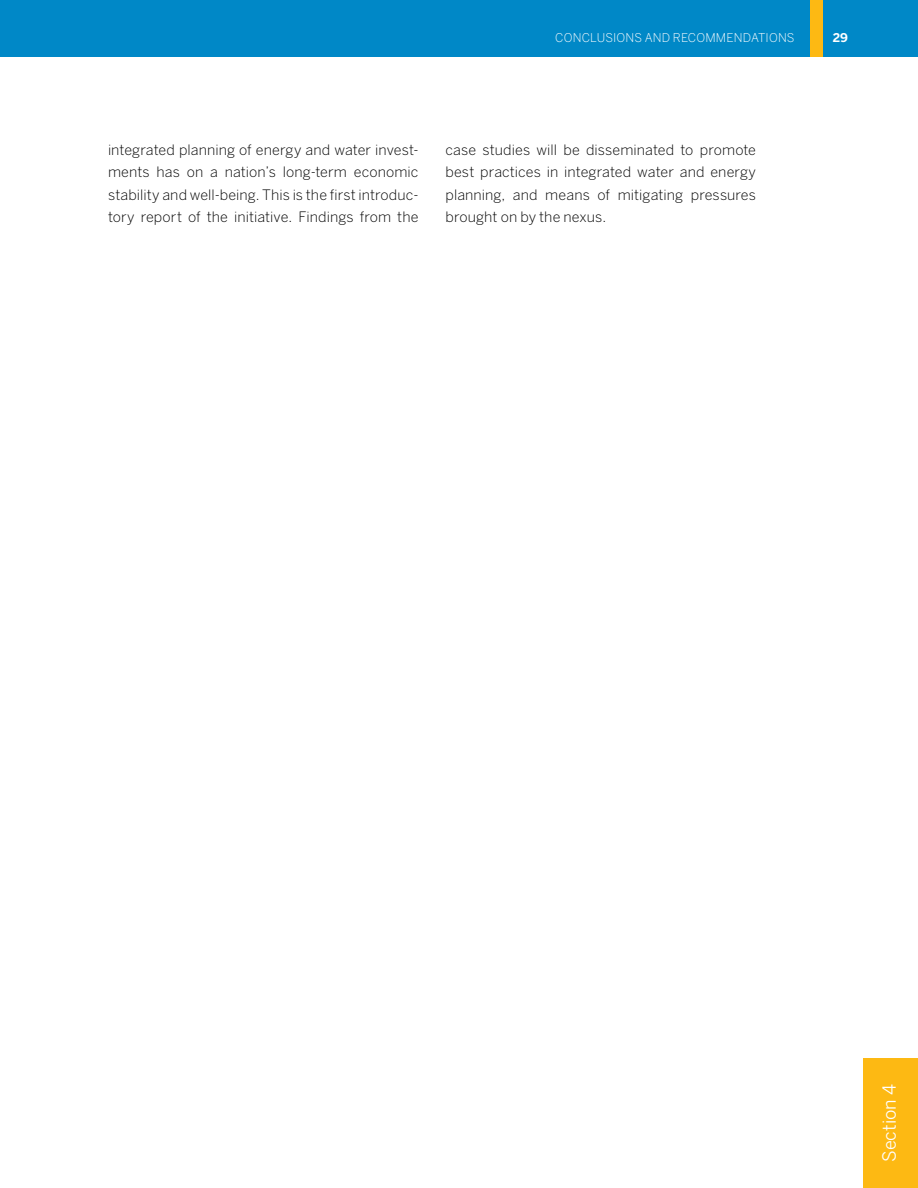
<style>
.page{position:relative;width:918px;height:1188px;background:#fff}
.page>*{position:absolute;margin:0;border:0;box-sizing:border-box;transform-origin:0 0}
.t1{font:18px "Benton Sans";color:#fff}
.t2{font:300 14.25px/22.5px "Benton Sans";letter-spacing:.005em;color:#000;text-align:justify}
.t3{font:300 12px "Benton Sans";color:#fff}
.t4{font:700 12px "Benton Sans";color:#fff}
</style>
<div class="page">
<div style="left:0;top:0;width:918px;height:57px;background:#0088c7"></div>
<div style="left:863px;top:1058px;width:55px;height:130px;background:#fdb913"></div>
<div style="left:811px;top:0;width:12px;height:57px;background:#fdb913"></div>
<p class="t3" style="left:555px;top:31px;width:18px">Conclusions</p>
<p class="t3" style="left:645px;top:31px;width:10px">and</p>
<p class="t3" style="left:673px;top:31px;width:17px">Recommendations</p>
<p class="t4" style="left:833px;top:31px;width:17px">29</p>
<p class="t2" style="left:108px;top:138px;width:312px">integrated planning of energy and water invest&shy;ments has on a nation’s long-term economic stability and well-being. This is the first introduc&shy;tory report of the initiative. Findings from the</p>
<p class="t2" style="left:446px;top:138px;width:312px">case studies will be disseminated to promote best practices in integrated water and energy planning, and means of mitigating pressures brought on by the nexus.</p>
<p class="t1" style="left:879px;top:1162px;width:79px;rotate:-90deg">Section 4</p>
</div>
